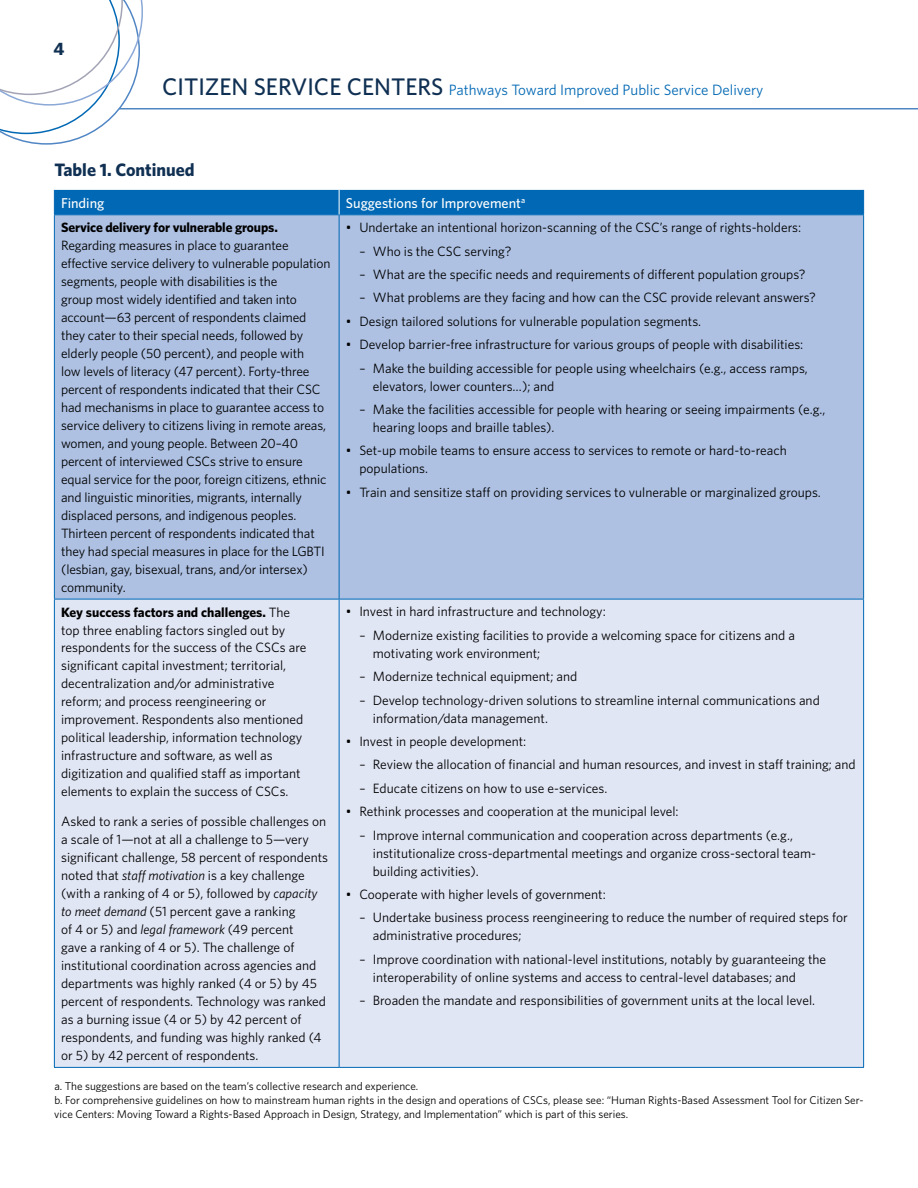
<style>
.page{position:relative;width:918px;height:1188px;background:#fff}
.page>*{position:absolute;margin:0;border:0;box-sizing:border-box;transform-origin:0 0}
.t1{font:700 18px "Whitney HTF";color:#103053}
.t2{font:15px "Whitney HTF";color:#0068b4}
.t3{font:500 14.25px "Whitney HTF";color:#fff}
.t4{font:13.5px/18px "Whitney HTF";color:#000}
.t5{font:700 13.5px "Whitney HTF";letter-spacing:-.01em;color:#000}
.t6{font:11.25px/14.2px "Whitney HTF";color:#000}
.s1{font-weight:500;font-size:24px;color:#103053}
.s2{font-weight:700}
.s3{font-style:italic}
</style>
<div class="page">
<svg style="left:0;top:0;width:143px;height:145px"></svg>
<hr style="left:119px;top:108px;width:799px;height:2px;background:#5186c5">
<div style="left:55px;top:215px;width:808px;height:384px;background:#aec1e3"></div>
<div style="left:55px;top:600px;width:808px;height:467px;background:#e1e6f5"></div>
<hr style="left:54px;top:215px;width:1px;height:384px;background:#0068b4">
<hr style="left:339px;top:215px;width:1px;height:384px;background:#0068b4">
<hr style="left:863px;top:215px;width:1px;height:384px;background:#0068b4">
<hr style="left:339px;top:599px;width:1px;height:468px;background:#0068b4">
<div style="left:54px;top:190px;width:810px;height:25px;background:#0068b4"></div>
<hr style="left:54px;top:599px;width:1px;height:468px;background:#0068b4">
<hr style="left:863px;top:599px;width:1px;height:468px;background:#0068b4">
<hr style="left:54px;top:1067px;width:285px;height:1px;background:#0068b4">
<hr style="left:339px;top:1067px;width:525px;height:1px;background:#0068b4">
<hr style="left:54px;top:599px;width:285px;height:1px;background:#0068b4">
<hr style="left:339px;top:599px;width:525px;height:1px;background:#0068b4">
<h1 class="t1" style="left:54px;top:38px;width:12px">4</h1>
<p class="t2" style="left:162px;top:81px;width:603px"><span class="s1">Citizen Service Centers</span> Pathways Toward Improved Public Service Delivery</p>
<h1 class="t1" style="left:54px;top:159px;width:142px">Table 1. Continued</h1>
<p class="t3" style="left:61px;top:194px;width:45px">Finding</p>
<p class="t3" style="left:346px;top:194px;width:181px">Suggestions for Improvement<sup>a</sup></p>
<p class="t5" style="left:61px;top:219px;width:218px">Service delivery for vulnerable groups.</p>
<p class="t4" style="left:61px;top:236px;width:271px">Regarding measures in place to guarantee effective service delivery to vulnerable population segments, people with disabilities is the<br>group most widely identified and taken into account—63 percent of respondents claimed they cater to their special needs, followed by elderly people (50 percent), and people with<br>low levels of literacy (47 percent). Forty-three percent of respondents indicated that their CSC had mechanisms in place to guarantee access to service delivery to citizens living in remote areas, women, and young people. Between 20–40 percent of interviewed CSCs strive to ensure equal service for the poor, foreign citizens, ethnic and linguistic minorities, migrants, internally displaced persons, and indigenous peoples.<br>Thirteen percent of respondents indicated that they had special measures in place for the LGBTI (lesbian, gay, bisexual, trans, and/or intersex) community.</p>
<p class="t4" style="left:346px;top:218px;width:457px">• Undertake an intentional horizon-scanning of the CSC’s range of rights-holders:</p>
<p class="t4" style="left:359px;top:242px;width:154px">– Who is the CSC serving?</p>
<p class="t4" style="left:359px;top:265px;width:448px">– What are the specific needs and requirements of different population groups?</p>
<p class="t4" style="left:359px;top:288px;width:458px">– What problems are they facing and how can the CSC provide relevant answers?</p>
<p class="t4" style="left:346px;top:312px;width:357px">• Design tailored solutions for vulnerable population segments.</p>
<p class="t4" style="left:346px;top:335px;width:459px">• Develop barrier-free infrastructure for various groups of people with disabilities:</p>
<p class="t4" style="left:373px;top:359px;width:437px;text-indent:-14px">– Make the building accessible for people using wheelchairs (e.g., access ramps, elevators, lower counters…); and</p>
<p class="t4" style="left:373px;top:400px;width:454px;text-indent:-14px">– Make the facilities accessible for people with hearing or seeing impairments (e.g., hearing loops and braille tables).</p>
<p class="t4" style="left:359px;top:441px;width:429px;text-indent:-14px">• Set-up mobile teams to ensure access to services to remote or hard-to-reach populations.</p>
<p class="t4" style="left:346px;top:483px;width:477px">• Train and sensitize staff on providing services to vulnerable or marginalized groups.</p>
<p class="t4" style="left:61px;top:603px;width:247px"><span class="s2">Key success factors and challenges.</span> The top three enabling factors singled out by respondents for the success of the CSCs are significant capital investment; territorial, decentralization and/or administrative reform; and process reengineering or improvement. Respondents also mentioned political leadership, information technology infrastructure and software, as well as digitization and qualified staff as important elements to explain the success of CSCs.</p>
<p class="t4" style="left:61px;top:812px;width:269px">Asked to rank a series of possible challenges on a scale of 1—not at all a challenge to 5—very significant challenge, 58 percent of respondents noted that <span class="s3">staff motivation</span> is a key challenge (with a ranking of 4 or 5), followed by <span class="s3">capacity to meet demand</span> (51 percent gave a ranking<br>of 4 or 5) and <span class="s3">legal framework</span> (49 percent<br>gave a ranking of 4 or 5). The challenge of institutional coordination across agencies and departments was highly ranked (4 or 5) by 45 percent of respondents. Technology was ranked as a burning issue (4 or 5) by 42 percent of respondents, and funding was highly ranked (4 or 5) by 42 percent of respondents.</p>
<p class="t4" style="left:346px;top:602px;width:261px">• Invest in hard infrastructure and technology:</p>
<p class="t4" style="left:373px;top:626px;width:424px;text-indent:-14px">– Modernize existing facilities to provide a welcoming space for citizens and a motivating work environment;</p>
<p class="t4" style="left:359px;top:667px;width:219px">– Modernize technical equipment; and</p>
<p class="t4" style="left:373px;top:691px;width:448px;text-indent:-14px">– Develop technology-driven solutions to streamline internal communications and information/data management.</p>
<p class="t4" style="left:346px;top:732px;width:182px">• Invest in people development:</p>
<p class="t4" style="left:359px;top:755px;width:498px">– Review the allocation of financial and human resources, and invest in staff training; and</p>
<p class="t4" style="left:359px;top:779px;width:250px">– Educate citizens on how to use e-services.</p>
<p class="t4" style="left:346px;top:802px;width:334px">• Rethink processes and cooperation at the municipal level:</p>
<p class="t4" style="left:373px;top:826px;width:445px;text-indent:-14px">– Improve internal communication and cooperation across departments (e.g., institutionalize cross-departmental meetings and organize cross-sectoral team&shy;building activities).</p>
<p class="t4" style="left:346px;top:885px;width:261px">• Cooperate with higher levels of government:</p>
<p class="t4" style="left:373px;top:908px;width:476px;text-indent:-14px">– Undertake business process reengineering to reduce the number of required steps for administrative procedures;</p>
<p class="t4" style="left:373px;top:950px;width:455px;text-indent:-14px">– Improve coordination with national-level institutions, notably by guaranteeing the interoperability of online systems and access to central-level databases; and</p>
<p class="t4" style="left:359px;top:991px;width:457px">– Broaden the mandate and responsibilities of government units at the local level.</p>
<p class="t6" style="left:54px;top:1079px;width:811px">a. The suggestions are based on the team’s collective research and experience.<br>b. For comprehensive guidelines on how to mainstream human rights in the design and operations of CSCs, please see: “Human Rights-Based Assessment Tool for Citizen Ser&shy;vice Centers: Moving Toward a Rights-Based Approach in Design, Strategy, and Implementation” which is part of this series.</p>
</div>
